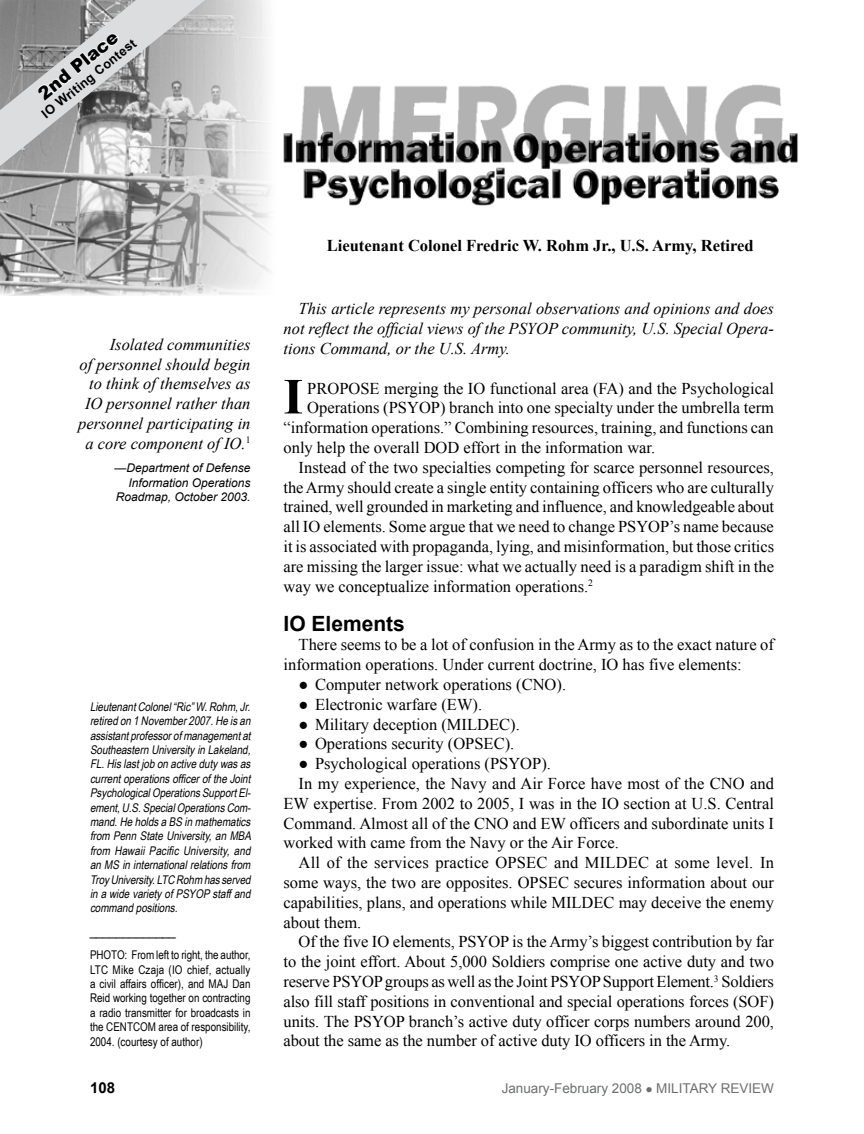
<style>
.page{position:relative;width:864px;height:1134px;background:#fff}
.page>*{position:absolute;margin:0;border:0;box-sizing:border-box;transform-origin:0 0}
.fob_Drop_Cap{font:700 50.55px "Times New Roman";color:#000}
.subhead{font:700 21px "Arial";color:#000}
.author_byline{font:900 18px "Arial";color:#000}
.fob{font:16.5px/19.8px "Times New Roman";color:#000;text-align:justify}
.fob-2{font:italic 16.5px/19.8px "Times New Roman";color:#000;text-align:justify}
.fob_Drop_Cap-2{font:16.5px "Times New Roman";color:#000}
.fob_Bullet{font:16.5px "Times New Roman";color:#000}
.author_byline-2{font:700 16.5px "Times New Roman";color:#000}
.subhead-2{font:700 15px "Arial";color:#000}
.subhead-3{font:13.5px "Arial";color:#6d6f71}
.author_byline-3{font:700 12.75px "Arial";color:#000}
.bio{font:italic 12px/14.4px "Arial Narrow";color:#000;text-align:justify}
.bio-2{font:12px/14.4px "Arial Narrow";color:#000;text-align:justify}
.fob-3{font:italic 12px/14.4px "Arial";color:#000;text-align:right}
.bio-3{font:italic 12px "Arial";color:#000}
</style>
<div class="page">
<img style="left:283px;top:84px;width:515px;height:122px">
<img style="left:0;top:0;width:270px;height:295px">
<svg style="left:0;top:0;width:205px;height:166px;background:#b2b3b3"></svg>
<p class="author_byline" style="left:32px;top:85px;width:99px;rotate:-39deg">2nd Place</p>
<p class="author_byline-3" style="left:38px;top:109px;width:119px;rotate:-39deg">IO Writing Contest</p>
<p class="fob-2" style="left:78px;top:334px;width:174px;text-align:right">Isolated communities<br>of personnel should begin to think of themselves as<br>IO personnel rather than personnel participating in a core component of IO.<sup>1</sup></p>
<p class="fob-3" style="left:114px;top:461px;width:138px">—Department of Defense<br>Information Operations<br>Roadmap, October 2003.</p>
<p class="bio" style="left:90px;top:699px;width:165px">LieutenantColonel“Ric”W.Rohm,Jr. retiredon1November2007.Heisan assistantprofessorofmanagementat SoutheasternUniversityinLakeland, FL.Hislastjobonactivedutywasas currentoperationsofficeroftheJoint PsychologicalOperationsSupportEl&shy;ement,U.S.SpecialOperationsCom&shy;mand.HeholdsaBS inmathematics from PennStateUniversity,anMBA from Hawaii Pacific University, and anMS ininternationalrelationsfrom TroyUniversity.LTC Rohm hasserved inawidevarietyofPSYOP staffand commandpositions.</p>
<p class="bio-3" style="left:90px;top:924px;width:88px">_____________</p>
<p class="bio-2" style="left:90px;top:947px;width:162px">PHOTO: From left to right, the author, LTC Mike Czaja (IO chief, actually a civil affairs officer), and MAJ Dan Reid working together on contracting a radio transmitter for broadcasts in the CENTCOM area of responsibility, 2004. (courtesy of author)</p>
<p class="author_byline-2" style="left:327px;top:234px;width:428px">Lieutenant Colonel Fredric W. Rohm Jr., U.S. Army, Retired</p>
<p class="fob-2" style="left:284px;top:299px;width:492px;text-indent:15px">This article represents my personal observations and opinions and does not reflect the official views of the PSYOP community, U.S. Special Opera&shy;tions Command, or the U.S. Army.</p>
<p class="fob_Drop_Cap" style="left:284px;top:362px;width:21px">I</p>
<p class="fob_Drop_Cap-2" style="left:307px;top:377px;width:468px">propose merging the IO functional area (FA) and the Psychological</p>
<p class="fob_Drop_Cap-2" style="left:307px;top:397px;width:468px">Operations (PSYOP) branch into one specialty under the umbrella term</p>
<p class="fob_Drop_Cap-2" style="left:284px;top:417px;width:492px">“information operations.” Combining resources, training, and functions can</p>
<p class="fob_Drop_Cap-2" style="left:284px;top:436px;width:373px">only help the overall DOD effort in the information war.</p>
<p class="fob" style="left:284px;top:457px;width:492px;text-indent:15px">Instead of the two specialties competing for scarce personnel resources, the Army should create a single entity containing officers who are culturally trained, well grounded in marketing and influence, and knowledgeable about all IO elements. Some argue that we need to change PSYOP ’s name because it is associated with propaganda, lying, and misinformation, but those critics are missing the larger issue: what we actually need is a paradigm shift in the way we conceptualize information operations.<sup>2</sup></p>
<p class="subhead" style="left:284px;top:609px;width:123px">IO Elements</p>
<p class="fob" style="left:284px;top:635px;width:492px;text-indent:15px">There seems to be a lot of confusion in the Army as to the exact nature of information operations. Under current doctrine, IO has five elements:</p>
<p class="fob_Bullet" style="left:299px;top:673px;width:269px">● Computer network operations (CNO).</p>
<p class="fob_Bullet" style="left:299px;top:693px;width:185px">● Electronic warfare (EW).</p>
<p class="fob_Bullet" style="left:299px;top:713px;width:223px">● Military deception (MILDEC).</p>
<p class="fob_Bullet" style="left:299px;top:733px;width:166px">● Operations security (OPSE</p>
<p class="fob_Bullet" style="left:494px;top:733px;width:22px">C).</p>
<p class="fob_Bullet" style="left:299px;top:753px;width:254px">● Psychological operations (PSYOP).</p>
<p class="fob" style="left:284px;top:773px;width:492px;text-indent:15px">In my experience, the Navy and Air Force have most of the CNO and EW expertise. From 2002 to 2005, I was in the IO section at U.S. Central Command. Almost all of the CNO and EW officers and subordinate units I worked with came from the Navy or the Air Force.</p>
<p class="fob" style="left:299px;top:853px;width:208px">All of the services practice OPSE</p>
<p class="fob" style="left:537px;top:853px;width:239px">C and MILDEC at some level. In</p>
<p class="fob" style="left:284px;top:872px;width:246px">some ways, the two are opposites. OPSE</p>
<p class="fob" style="left:284px;top:872px;width:492px;text-indent:275px">C secures information about our capabilities, plans, and operations while MILDEC may deceive the enemy about them.</p>
<p class="fob" style="left:284px;top:932px;width:492px;text-indent:15px">Of the five IO elements, PSYOP is the Army’s biggest contribution by far to the joint effort. About 5,000 Soldiers comprise one active duty and two reserve PSYOP groups as well as the Joint PSYOP Support Element.<sup>3</sup> Soldiers also fill staff positions in conventional and special operations forces (SOF) units. The PSYOP branch’s active duty officer corps numbers around 200, about the same as the number of active duty IO officers in the Army.</p>
<p class="subhead-2" style="left:90px;top:1078px;width:27px">108</p>
<p class="subhead-3" style="left:502px;top:1080px;width:274px">January-February 2008 ● Military Review</p>
</div>
